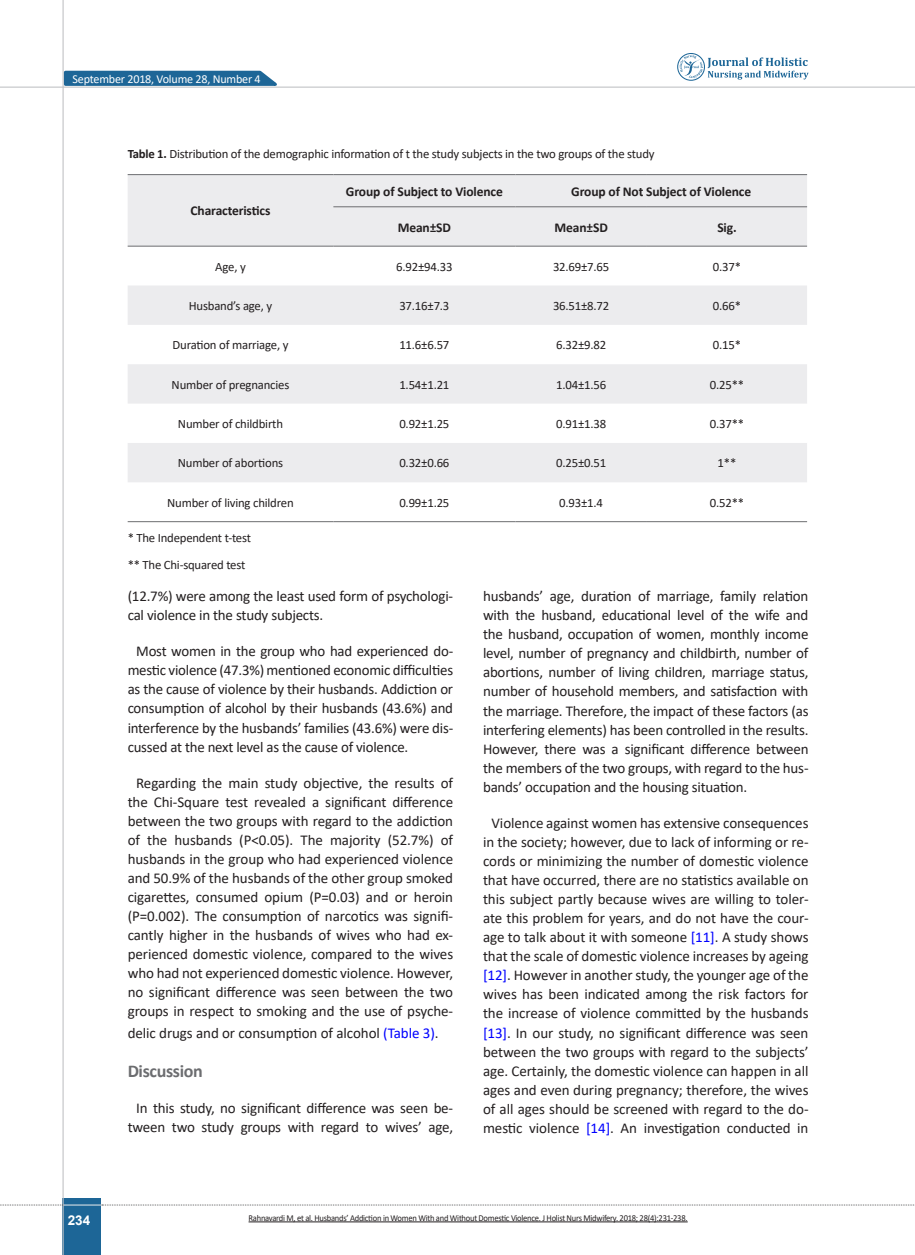
<style>
.page{position:relative;width:915px;height:1255px;background:#fff}
.page>*{position:absolute;margin:0;border:0;box-sizing:border-box;transform-origin:0 0}
.Titr{font:700 18px "Calibri";letter-spacing:-.02em;color:#6c6d70}
.matn-en{font:15px/19px "Calibri";letter-spacing:-.005em;color:#231f20;text-align:center}
.chart{font:700 13.5px "Calibri";letter-spacing:-.01em;color:#231f20}
.t1{font:700 13.5px "Arial";color:#fff}
.chart-2{font:12.75px "Calibri";letter-spacing:-.015em;color:#231f20}
.zirnevis{font:12.75px "Calibri";letter-spacing:-.015em;color:#231f20}
.t2{font:12.15px "Calibri";letter-spacing:-.015em;color:#fff}
.chart-3{font:9px "Calibri";letter-spacing:-.03em;color:#231f20;scale:.95 1}
.s1{font-weight:700}
.s2{color:#00f}
</style>
<div class="page">
<div style="left:63px;top:1198px;width:38px;height:56px;background:#1d6697"></div>
<hr style="left:62px;top:0;width:2px;height:1254px;background:#c2c3c6">
<hr style="left:0;top:87px;width:914px;height:1px;background:#c2c3c6">
<hr style="left:63px;top:1204px;width:38px;height:1px;background:#ececee">
<svg style="left:0;top:1204px;width:63px;height:1px"></svg>
<svg style="left:102px;top:1204px;width:813px;height:1px"></svg>
<svg style="left:62px;top:69px;width:222px;height:18px;background:#4c85ac"></svg>
<svg style="left:677px;top:53px;width:131px;height:28px"></svg>
<svg style="left:128px;top:175px;width:678px;height:307px;fill:#ececee"></svg>
<hr style="left:128px;top:174px;width:205px;height:1px;background:#6c6d70">
<hr style="left:333px;top:174px;width:182px;height:1px;background:#6c6d70">
<hr style="left:515px;top:174px;width:131px;height:1px;background:#6c6d70">
<hr style="left:646px;top:174px;width:160px;height:1px;background:#6c6d70">
<hr style="left:333px;top:206px;width:182px;height:1px;background:#6c6d70">
<hr style="left:515px;top:206px;width:131px;height:1px;background:#6c6d70">
<hr style="left:646px;top:206px;width:160px;height:1px;background:#6c6d70">
<hr style="left:128px;top:246px;width:205px;height:1px;background:#6c6d70">
<hr style="left:333px;top:246px;width:182px;height:1px;background:#6c6d70">
<hr style="left:515px;top:246px;width:131px;height:1px;background:#6c6d70">
<hr style="left:646px;top:246px;width:160px;height:1px;background:#6c6d70">
<hr style="left:128px;top:521px;width:205px;height:1px;background:#6c6d70">
<hr style="left:333px;top:521px;width:182px;height:1px;background:#6c6d70">
<hr style="left:515px;top:521px;width:131px;height:1px;background:#6c6d70">
<hr style="left:646px;top:521px;width:160px;height:1px;background:#6c6d70">
<hr style="left:248px;top:1221px;width:439px;height:1px;background:#231f20">
<p class="t2" style="left:73px;top:70px;width:189px">September 2018, Volume 28, Number 4</p>
<p class="zirnevis" style="left:128px;top:145px;width:528px"><span class="s1">Table 1.</span> Distribution of the demographic information of t the study subjects in the two groups of the study</p>
<p class="chart" style="left:190px;top:201px;width:81px">Characteristics</p>
<p class="chart" style="left:346px;top:182px;width:158px">Group of Subject to Violence</p>
<p class="chart" style="left:571px;top:182px;width:181px">Group of Not Subject of Violence</p>
<p class="chart" style="left:397px;top:217px;width:55px">Mean±SD</p>
<p class="chart" style="left:554px;top:217px;width:55px">Mean±SD</p>
<p class="chart" style="left:717px;top:217px;width:21px">Sig.</p>
<p class="chart-2" style="left:215px;top:258px;width:32px">Age, y</p>
<p class="chart-2" style="left:396px;top:258px;width:58px">6.92±94.33</p>
<p class="chart-2" style="left:553px;top:258px;width:58px">32.69±7.65</p>
<p class="chart-2" style="left:712px;top:258px;width:30px">0.37*</p>
<p class="chart-2" style="left:189px;top:297px;width:85px">Husband’s age, y</p>
<p class="chart-2" style="left:399px;top:297px;width:52px">37.16±7.3</p>
<p class="chart-2" style="left:553px;top:297px;width:58px">36.51±8.72</p>
<p class="chart-2" style="left:712px;top:297px;width:30px">0.66*</p>
<p class="chart-2" style="left:172px;top:336px;width:117px">Duration of marriage, y</p>
<p class="chart-2" style="left:399px;top:336px;width:52px">11.6±6.57</p>
<p class="chart-2" style="left:556px;top:336px;width:52px">6.32±9.82</p>
<p class="chart-2" style="left:712px;top:336px;width:30px">0.15*</p>
<p class="chart-2" style="left:172px;top:375px;width:119px">Number of pregnancies</p>
<p class="chart-2" style="left:399px;top:375px;width:52px">1.54±1.21</p>
<p class="chart-2" style="left:556px;top:375px;width:52px">1.04±1.56</p>
<p class="chart-2" style="left:709px;top:375px;width:36px">0.25**</p>
<p class="chart-2" style="left:178px;top:415px;width:106px">Number of childbirth</p>
<p class="chart-2" style="left:399px;top:415px;width:52px">0.92±1.25</p>
<p class="chart-2" style="left:556px;top:415px;width:52px">0.91±1.38</p>
<p class="chart-2" style="left:709px;top:415px;width:36px">0.37**</p>
<p class="chart-2" style="left:178px;top:454px;width:107px">Number of abortions</p>
<p class="chart-2" style="left:399px;top:454px;width:52px">0.32±0.66</p>
<p class="chart-2" style="left:556px;top:454px;width:52px">0.25±0.51</p>
<p class="chart-2" style="left:717px;top:454px;width:20px">1**</p>
<p class="chart-2" style="left:167px;top:493px;width:128px">Number of living children</p>
<p class="chart-2" style="left:399px;top:493px;width:52px">0.99±1.25</p>
<p class="chart-2" style="left:559px;top:493px;width:45px">0.93±1.4</p>
<p class="chart-2" style="left:709px;top:493px;width:36px">0.52**</p>
<p class="zirnevis" style="left:128px;top:529px;width:125px">* The Independent t-test</p>
<p class="zirnevis" style="left:128px;top:555px;width:119px">** The Chi-squared test</p>
<p class="t1" style="left:68px;top:1210px;width:24px">234</p>
<p class="matn-en" style="left:128px;top:586px;width:327px;text-align:left">(12.7%) were among the least used form of psychologi&shy;cal violence in the study subjects.</p>
<p class="matn-en" style="left:128px;top:641px;width:327px;text-align:justify;text-indent:9px">Most women in the group who had experienced do&shy;mestic violence (47.3%) mentioned economic difficulties as the cause of violence by their husbands. Addiction or consumption of alcohol by their husbands (43.6%) and interference by the husbands’ families (43.6%) were dis&shy;cussed at the next level as the cause of violence.</p>
<p class="matn-en" style="left:128px;top:772px;width:327px">Regarding the main study objective, the results of the Chi-Square test revealed a significant difference between the two groups with regard to the addiction of the husbands (P&lt;0.05). The majority (52.7%) of husbands in the group who had experienced violence and 50.9% of the husbands of the other group smoked cigarettes, consumed opium (P=0.03) and or heroin (P=0.002). The consumption of narcotics was signifi&shy;cantly higher in the husbands of wives who had ex&shy;perienced domestic violence, compared to the wives who had not experienced domestic violence. However, no significant difference was seen between the two groups in respect to smoking and the use of psyche-</p>
<p class="matn-en" style="left:128px;top:1023px;width:312px">delic drugs and or consumption of alcohol <span class="s2">(Table 3)</span>.</p>
<p class="Titr" style="left:128px;top:1057px;width:77px">Discussion</p>
<p class="matn-en" style="left:128px;top:1097px;width:327px">In this study, no significant difference was seen be&shy;tween two study groups with regard to wives’ age,</p>
<p class="matn-en" style="left:483px;top:586px;width:327px;text-align:justify">husbands’ age, duration of marriage, family relation with the husband, educational level of the wife and the husband, occupation of women, monthly income level, number of pregnancy and childbirth, number of abortions, number of living children, marriage status, number of household members, and satisfaction with the marriage. Therefore, the impact of these factors (as interfering elements) has been controlled in the results.<br>However, there was a significant difference between the members of the two groups, with regard to the hus&shy;bands’ occupation and the housing situation.</p>
<p class="matn-en" style="left:483px;top:813px;width:327px">Violence against women has extensive consequences in the society; however, due to lack of informing or re&shy;cords or minimizing the number of domestic violence that have occurred, there are no statistics available on this subject partly because wives are willing to toler&shy;ate this problem for years, and do not have the cour&shy;age to talk about it with someone <span class="s2">[11]</span>. A study shows that the scale of domestic violence increases by ageing <span class="s2">[12]</span>. However in another study, the younger age of the wives has been indicated among the risk factors for the increase of violence committed by the husbands <span class="s2">[13]</span>. In our study, no significant difference was seen between the two groups with regard to the subjects’ age. Certainly, the domestic violence can happen in all ages and even during pregnancy; therefore, the wives of all ages should be screened with regard to the do&shy;mestic violence <span class="s2">[14]</span>. An investigation conducted in</p>
<p class="chart-3" style="left:248px;top:1211px;width:463px">Rahnavardi M, et al. Husbands’ Addiction in Women With and Without Domestic Violence. J Holist Nurs Midwifery. 2018; 28(4):231-238.</p>
</div>
